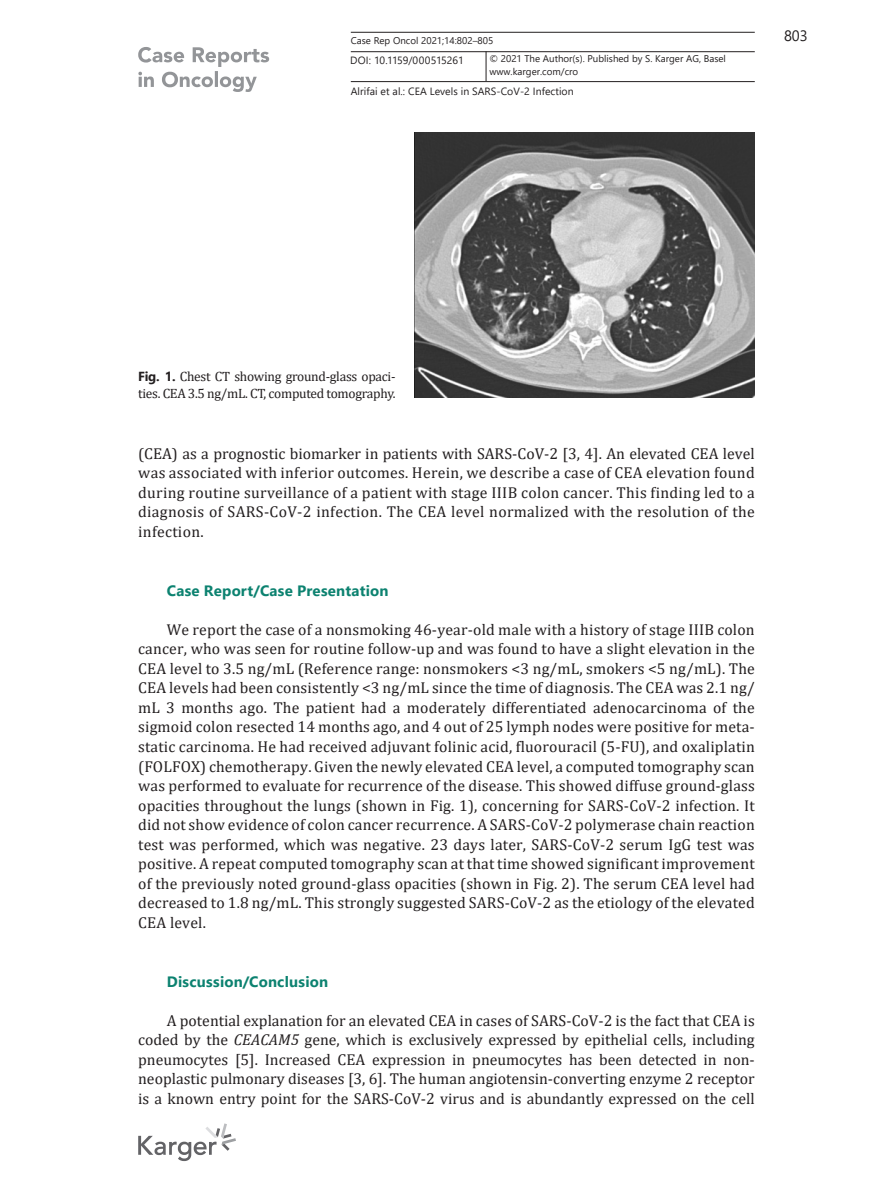
<style>
.page{position:relative;width:893px;height:1191px;background:#fff}
.page>*{position:absolute;margin:0;border:0;box-sizing:border-box;transform-origin:0 0}
.t1{font:15.75px/19.5px "Cambria";letter-spacing:.01em;color:#231f20;text-align:justify}
.t2{font:700 15px "Segoe UI";letter-spacing:.015em;color:#0c8270}
.t3{font:15px "Segoe UI";color:#231f20}
.t4{font:13.5px/17.4px "Cambria";letter-spacing:-.02em;color:#231f20}
.t5{font:10.5px "Segoe UI";letter-spacing:.005em;color:#231f20}
.t6{font:9.75px "Segoe UI";color:#231f20}
.s1{font-family:"Segoe UI";font-weight:700;font-size:13.2px}
.s2{font-style:italic}
</style>
<div class="page">
<svg style="left:138px;top:47px;width:131px;height:45px"></svg>
<hr style="left:351px;top:51px;width:404px;height:1px;background:#231f20">
<hr style="left:351px;top:81px;width:404px;height:1px;background:#231f20">
<hr style="left:351px;top:32px;width:404px;height:1px;background:#231f20">
<hr style="left:486px;top:51px;width:1px;height:30px;background:#231f20">
<svg style="left:138px;top:1123px;width:98px;height:38px"></svg>
<img style="left:415px;top:133px;width:340px;height:265px">
<p class="t6" style="left:351px;top:31px;width:144px">Case Rep Oncol 2021;14:802–805</p>
<p class="t5" style="left:350px;top:50px;width:115px">DOI: 10.1159/000515261</p>
<p class="t6" style="left:489px;top:50px;width:238px">© 2021 The Author(s). Published by S. Karger AG, Basel</p>
<p class="t6" style="left:489px;top:62px;width:90px">www.karger.com/cro</p>
<p class="t5" style="left:351px;top:81px;width:224px">Alrifai et al.: CEA Levels in SARS-CoV-2 Infection</p>
<p class="t3" style="left:784px;top:22px;width:25px">803</p>
<p class="t4" style="left:138px;top:367px;width:259px"><span class="s1">Fig. 1.</span> Chest CT showing ground-glass opaci&shy;ties. CEA 3.5 ng/mL. CT, computed tomography.</p>
<p class="t1" style="left:138px;top:443px;width:618px">(CEA) as a prognostic biomarker in patients with SARS-CoV-2 [3, 4]. An elevated CEA level was associated with inferior outcomes. Herein, we describe a case of CEA elevation found during routine surveillance of a patient with stage IIIB colon cancer. This finding led to a diagnosis of SARS-CoV-2 infection. The CEA level normalized with the resolution of the infection.</p>
<p class="t2" style="left:167px;top:576px;width:223px">Case Report/Case Presentation</p>
<p class="t1" style="left:138px;top:619px;width:618px;text-indent:29px">We report the case of a nonsmoking 46-year-old male with a history of stage IIIB colon cancer, who was seen for routine follow-up and was found to have a slight elevation in the CEA level to 3.5 ng/mL (Reference range: nonsmokers &lt;3 ng/mL, smokers &lt;5 ng/mL). The CEA levels had been consistently &lt;3 ng/mL since the time of diagnosis. The CEA was 2.1 ng/ mL 3 months ago. The patient had a moderately differentiated adenocarcinoma of the sigmoid colon resected 14 months ago, and 4 out of 25 lymph nodes were positive for meta&shy;static carcinoma. He had received adjuvant folinic acid, fluorouracil (5-FU), and oxaliplatin (FOLFOX) chemotherapy. Given the newly elevated CEA level, a computed tomography scan was performed to evaluate for recurrence of the disease. This showed diffuse ground-glass opacities throughout the lungs (shown in Fig. 1), concerning for SARS-CoV-2 infection. It did not show evidence of colon cancer recurrence. A SARS-CoV-2 polymerase chain reaction test was performed, which was negative. 23 days later, SARS-CoV-2 serum IgG test was positive. A repeat computed tomography scan at that time showed significant improvement of the previously noted ground-glass opacities (shown in Fig. 2). The serum CEA level had decreased to 1.8 ng/mL. This strongly suggested SARS-CoV-2 as the etiology of the elevated CEA level.</p>
<p class="t2" style="left:167px;top:967px;width:163px">Discussion/Conclusion</p>
<p class="t1" style="left:138px;top:1010px;width:618px;text-indent:29px">A potential explanation for an elevated CEA in cases of SARS-CoV-2 is the fact that CEA is coded by the <span class="s2">CEACAM5</span> gene, which is exclusively expressed by epithelial cells, including pneumocytes [5]. Increased CEA expression in pneumocytes has been detected in non&shy;neoplastic pulmonary diseases [3, 6]. The human angiotensin-converting enzyme 2 receptor is a known entry point for the SARS-CoV-2 virus and is abundantly expressed on the cell</p>
</div>
